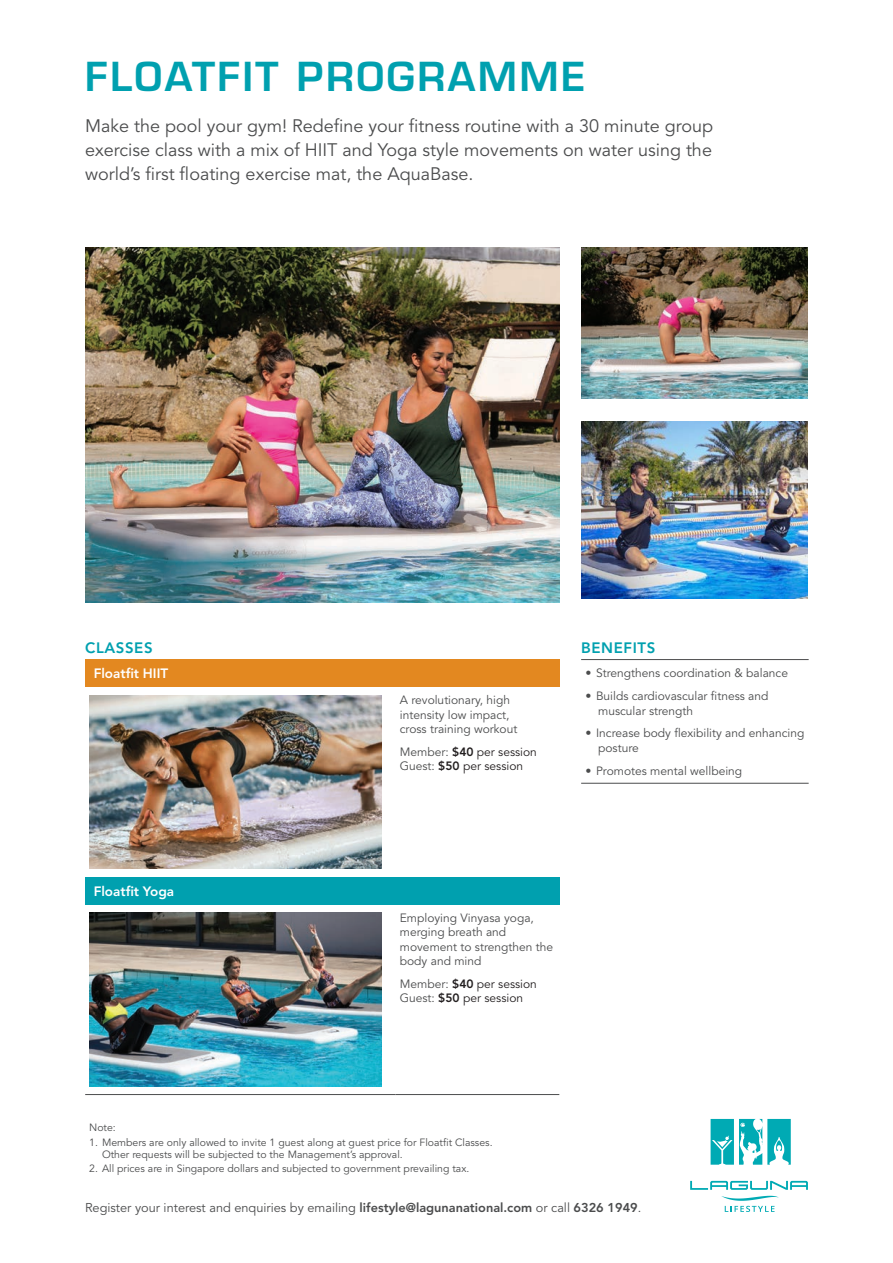
<style>
.page{position:relative;width:893px;height:1263px;background:#fff}
.page>*{position:absolute;margin:0;border:0;box-sizing:border-box;transform-origin:0 0}
.t1{font:600 39px "Eurostile";letter-spacing:.06em;color:#00a0af}
.t2{font:18px/24px "Avenir";color:#4b4c4d;text-align:justify}
.t3{font:800 15px "Avenir";letter-spacing:.04em;color:#00a0af}
.Category_Title{font:800 13.5px "Avenir";color:#fff}
.t4{font:12.75px "Avenir";color:#4b4c4d}
.t5{font:12px/14.4px "Avenir";color:#4b4c4d}
.t6{font:12px/14.4px "Avenir";color:#231f20}
.Note{font:10.5px/12.6px "Avenir";color:#4b4c4d}
.s1{color:#4b4c4d}
.s2{font-weight:800}
</style>
<div class="page">
<img style="left:581px;top:248px;width:227px;height:150px">
<img style="left:581px;top:421px;width:227px;height:178px">
<img style="left:85px;top:248px;width:475px;height:354px">
<hr style="left:581px;top:783px;width:228px;height:1px;background:#4b4c4d">
<hr style="left:581px;top:659px;width:228px;height:1px;background:#4b4c4d">
<div style="left:85px;top:659px;width:474px;height:27px;background:#e38820"></div>
<div style="left:85px;top:877px;width:474px;height:27px;background:#00a0af"></div>
<hr style="left:85px;top:1094px;width:311px;height:1px;background:#4b4c4d">
<hr style="left:396px;top:1094px;width:163px;height:1px;background:#4b4c4d">
<img style="left:89px;top:695px;width:292px;height:173px">
<img style="left:89px;top:913px;width:292px;height:173px">
<svg style="left:690px;top:1181px;width:118px;height:9px"></svg>
<svg style="left:721px;top:1196px;width:58px;height:16px"></svg>
<svg style="left:711px;top:1119px;width:80px;height:46px"></svg>
<p class="t1" style="left:85px;top:52px;width:502px">FLOATFIT PROGRAMME</p>
<p class="t2" style="left:85px;top:114px;width:630px">Make the pool your gym! Redefine your fitness routine with a 30 minute group exercise class with a mix of HIIT and Yoga style movements on water using the world’s first floating exercise mat, the AquaBase.</p>
<p class="t3" style="left:85px;top:639px;width:69px">CLASSES</p>
<p class="Category_Title" style="left:94px;top:665px;width:76px">Floatfit HIIT</p>
<p class="Category_Title" style="left:94px;top:883px;width:82px">Floatfit Yoga</p>
<p class="t5" style="left:400px;top:693px;width:119px">A revolutionary, high intensity low impact, cross training workout</p>
<p class="t6" style="left:400px;top:745px;width:139px"><span class="s1">Member:</span> <span class="s2">$40</span> per session<br><span class="s1">Guest:</span> <span class="s2">$50</span> per session</p>
<p class="t3" style="left:581px;top:639px;width:76px">BENEFITS</p>
<p class="t5" style="left:585px;top:666px;width:204px">• Strengthens coordination &amp; balance</p>
<p class="t5" style="left:598px;top:689px;width:172px;text-indent:-13px">• Builds cardiovascular fitness and muscular strength</p>
<p class="t5" style="left:598px;top:726px;width:208px;text-indent:-13px">• Increase body flexibility and enhancing posture</p>
<p class="t5" style="left:585px;top:764px;width:158px">• Promotes mental wellbeing</p>
<p class="t5" style="left:400px;top:911px;width:155px">Employing Vinyasa yoga, merging breath and movement to strengthen the body and mind</p>
<p class="t6" style="left:400px;top:977px;width:139px"><span class="s1">Member:</span> <span class="s2">$40</span> per session<br><span class="s1">Guest:</span> <span class="s2">$50</span> per session</p>
<p class="Note" style="left:89px;top:1121px;width:28px">Note:</p>
<p class="Note" style="left:102px;top:1136px;width:392px;text-indent:-13px">1. Members are only allowed to invite 1 guest along at guest price for Floatfit Classes.<br>Other requests will be subjected to the Management’s approval.</p>
<p class="Note" style="left:89px;top:1163px;width:382px">2. All prices are in Singapore dollars and subjected to government prevailing tax.</p>
<p class="t4" style="left:85px;top:1200px;width:558px">Register your interest and enquiries by emailing <span class="s2">lifestyle@lagunanational.com</span> or call <span class="s2">6326 1949</span>.</p>
</div>
